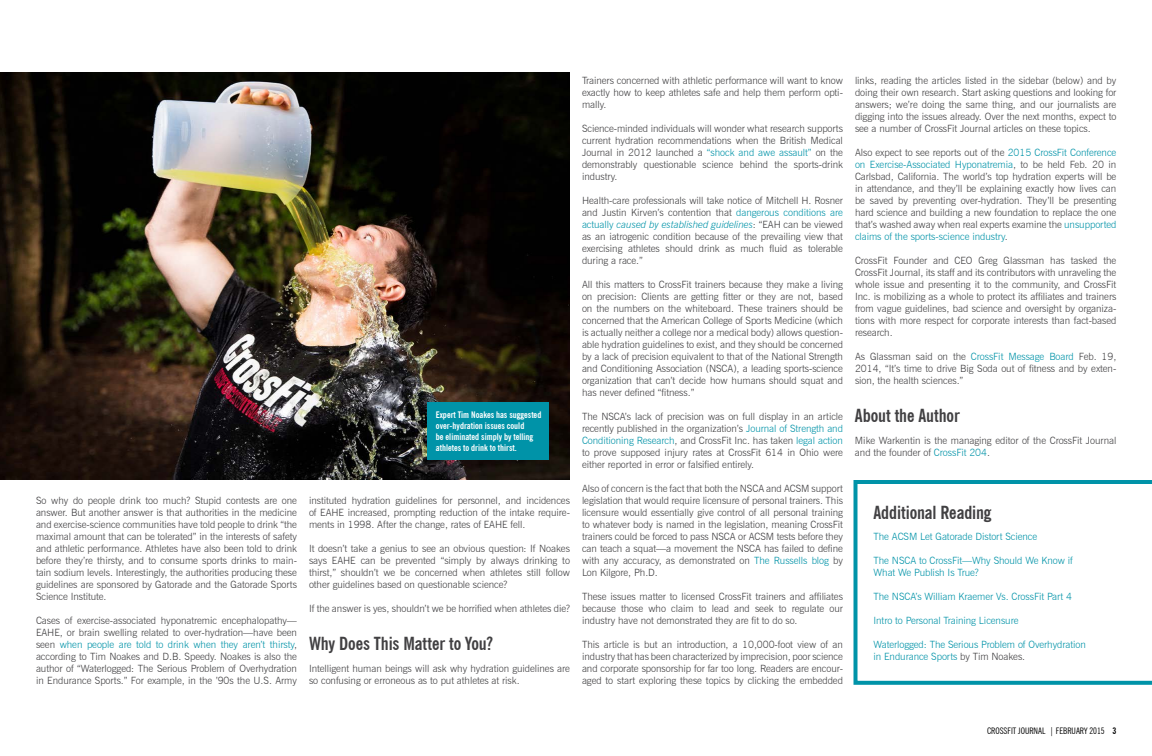
<style>
.page{position:relative;width:1152px;height:756px;background:#fff}
.page>*{position:absolute;margin:0;border:0;box-sizing:border-box;transform-origin:0 0}
.t1{font:700 condensed 18px "News Gothic BT";letter-spacing:-.005em;color:#414042}
.t2{font:300 10px/12px "News Gothic BT";letter-spacing:-.005em;color:#414042;text-align:justify}
.t3{font:300 10px/12px "News Gothic BT";letter-spacing:-.005em;color:#0093a8}
.t4{font:700 condensed 9px/10.8px "News Gothic BT";color:#fff}
.t5{font:condensed 9px "News Gothic BT";color:#000}
.s1{color:#0093a8}
.s2{font-style:italic;color:#0093a8}
.s3{color:#414042}
.s4{font-weight:700}
</style>
<div class="page">
<img style="left:0;top:72px;width:570px;height:408px">
<svg style="left:854px;top:480px;width:298px;height:205px"></svg>
<div style="left:427px;top:402px;width:121px;height:57px;background:#0093a8"></div>
<p class="t4" style="left:436px;top:410px;width:107px">Expert Tim Noakes has suggested over-hydration issues could<br>be eliminated simply by telling athletes to drink to thirst.</p>
<p class="t2" style="left:36px;top:494px;width:263px">So why do people drink too much? Stupid contests are one answer. But another answer is that authorities in the medicine and exercise-science communities have told people to drink “the maximal amount that can be tolerated” in the interests of safety and athletic performance. Athletes have also been told to drink before they’re thirsty, and to consume sports drinks to main&shy;tain sodium levels. Interestingly, the authorities producing these guidelines are sponsored by Gatorade and the Gatorade Sports Science Institute.</p>
<p class="t2" style="left:36px;top:614px;width:263px">Cases of exercise-associated hyponatremic encephalopathy— EAHE, or brain swelling related to over-hydration—have been seen <span class="s1">when people are told to drink when they aren’t thirsty</span>, according to Tim Noakes and D.B. Speedy. Noakes is also the author of “Waterlogged: The Serious Problem of Overhydration in Endurance Sports.” For example, in the ’90s the U.S. Army</p>
<p class="t2" style="left:309px;top:494px;width:262px">instituted hydration guidelines for personnel, and incidences of EAHE increased, prompting reduction of the intake require&shy;ments in 1998. After the change, rates of EAHE fell.</p>
<p class="t2" style="left:309px;top:542px;width:263px">It doesn’t take a genius to see an obvious question: If Noakes says EAHE can be prevented “simply by always drinking to thirst,” shouldn’t we be concerned when athletes still follow other guidelines based on questionable science?</p>
<p class="t2" style="left:309px;top:602px;width:263px">If the answer is yes, shouldn’t we be horrified when athletes die?</p>
<h1 class="t1" style="left:309px;top:633px;width:185px">Why Does This Matter to You?</h1>
<p class="t2" style="left:309px;top:662px;width:263px">Intelligent human beings will ask why hydration guidelines are so confusing or erroneous as to put athletes at risk.</p>
<p class="t2" style="left:582px;top:74px;width:263px">Trainers concerned with athletic performance will want to know exactly how to keep athletes safe and help them perform opti&shy;mally.</p>
<p class="t2" style="left:582px;top:122px;width:263px">Science-minded individuals will wonder what research supports current hydration recommendations when the British Medical Journal in 2012 launched a <span class="s1">“shock and awe assault”</span> on the demonstrably questionable science behind the sports-drink industry.</p>
<p class="t2" style="left:582px;top:194px;width:263px">Health-care professionals will take notice of Mitchell H. Rosner and Justin Kirven’s contention that <span class="s1">dangerous conditions are actually</span> <span class="s2">caused by established guidelines</span>: “EAH can be viewed as an iatrogenic condition because of the prevailing view that exercising athletes should drink as much fluid as tolerable during a race.”</p>
<p class="t2" style="left:582px;top:278px;width:263px">All this matters to CrossFit trainers because they make a living on precision: Clients are getting fitter or they are not, based on the numbers on the whiteboard. These trainers should be concerned that the American College of Sports Medicine (which is actually neither a college nor a medical body) allows question&shy;able hydration guidelines to exist, and they should be concerned by a lack of precision equivalent to that of the National Strength and Conditioning Association (NSCA), a leading sports-science organization that can’t decide how humans should squat and has never defined “fitness.”</p>
<p class="t2" style="left:582px;top:410px;width:263px">The NSCA’s lack of precision was on full display in an article recently published in the organization’s <span class="s1">Journal of Strength and Conditioning Research</span>, and CrossFit Inc. has taken <span class="s1">legal action </span>to prove supposed injury rates at CrossFit 614 in Ohio were either reported in error or falsified entirely.</p>
<p class="t2" style="left:582px;top:482px;width:263px">Also of concern is the fact that both the NSCA and ACSM support legislation that would require licensure of personal trainers. This licensure would essentially give control of all personal training to whatever body is named in the legislation, meaning CrossFit trainers could be forced to pass NSCA or ACSM tests before they can teach a squat—a movement the NSCA has failed to define with any accuracy, as demonstrated on <span class="s1">The Russells blog</span> by Lon Kilgore, Ph.D.</p>
<p class="t2" style="left:582px;top:590px;width:263px">These issues matter to licensed CrossFit trainers and affiliates because those who claim to lead and seek to regulate our industry have not demonstrated they are fit to do so.</p>
<p class="t2" style="left:582px;top:638px;width:262px">This article is but an introduction, a 10,000-foot view of an industry that has been characterized by imprecision, poor science and corporate sponsorship for far too long. Readers are encour&shy;aged to start exploring these topics by clicking the embedded</p>
<p class="t2" style="left:855px;top:74px;width:263px">links, reading the articles listed in the sidebar (below) and by doing their own research. Start asking questions and looking for answers; we’re doing the same thing, and our journalists are digging into the issues already. Over the next months, expect to see a number of CrossFit Journal articles on these topics.</p>
<p class="t2" style="left:855px;top:146px;width:263px">Also expect to see reports out of the <span class="s1">2015 CrossFit Conference on Exercise-Associated Hyponatremia</span>, to be held Feb. 20 in Carlsbad, California. The world’s top hydration experts will be in attendance, and they’ll be explaining exactly how lives can be saved by preventing over-hydration. They’ll be presenting hard science and building a new foundation to replace the one that’s washed away when real experts examine the <span class="s1">unsupported claims of the sports-science industry</span>.</p>
<p class="t2" style="left:855px;top:254px;width:263px">CrossFit Founder and CEO Greg Glassman has tasked the CrossFit Journal, its staff and its contributors with unraveling the whole issue and presenting it to the community, and CrossFit Inc. is mobilizing as a whole to protect its affiliates and trainers from vague guidelines, bad science and oversight by organiza&shy;tions with more respect for corporate interests than fact-based research.</p>
<p class="t2" style="left:855px;top:350px;width:263px">As Glassman said on the <span class="s1">CrossFit Message Board</span> Feb. 19, 2014, “It’s time to drive Big Soda out of fitness and by exten&shy;sion, the health sciences.”</p>
<h1 class="t1" style="left:855px;top:405px;width:106px">About the Author</h1>
<p class="t2" style="left:855px;top:434px;width:263px">Mike Warkentin is the managing editor of the CrossFit Journal and the founder of <span class="s1">CrossFit 204</span>.</p>
<h1 class="t1" style="left:874px;top:502px;width:119px">Additional Reading</h1>
<p class="t3" style="left:874px;top:530px;width:165px">The ACSM Let Gatorade Distort Science</p>
<p class="t3" style="left:874px;top:554px;width:201px">The NSCA to CrossFit—Why Should We Know if<br>What We Publish Is True?</p>
<p class="t3" style="left:874px;top:590px;width:200px">The NSCA’s William Kraemer Vs. CrossFit Part 4</p>
<p class="t3" style="left:874px;top:614px;width:147px">Intro to Personal Training Licensure</p>
<p class="t3" style="left:874px;top:638px;width:214px">Waterlogged: The Serious Problem of Overhydration in Endurance Sports <span class="s3">by Tim Noakes.</span></p>
<p class="t5" style="left:987px;top:726px;width:131px">CROSSFIT JOURNAL | FEBRUARY 2015 <span class="s4">3</span></p>
</div>
